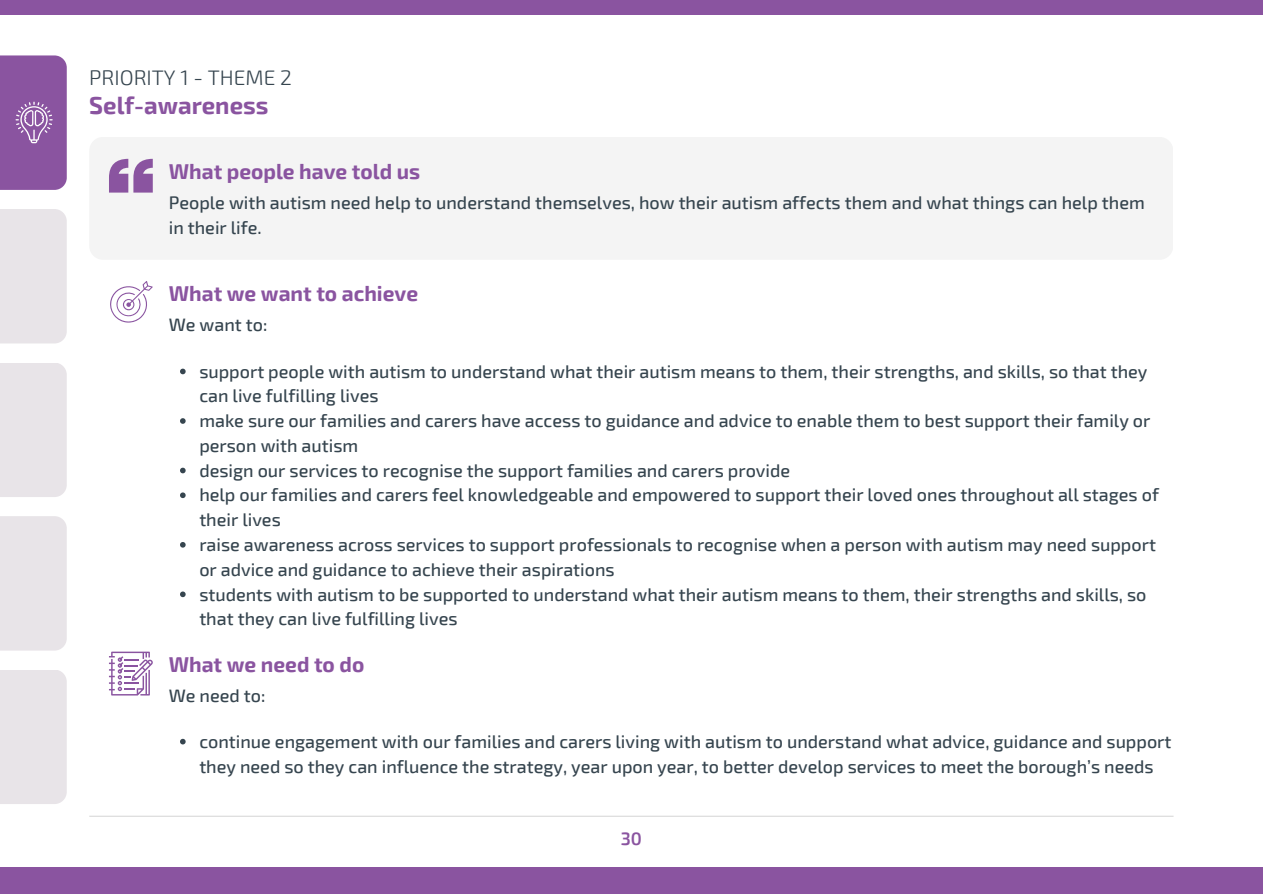
<style>
.page{position:relative;width:1263px;height:894px;background:#fff}
.page>*{position:absolute;margin:0;border:0;box-sizing:border-box;transform-origin:0 0}
.t1{font:700 24px "Exo 2";color:#8a54a0}
.t2{font:700 21px "Exo 2";color:#8a54a0}
.t3{font:300 21px "Exo 2";color:#36454f}
.t4{font:500 18px/24.8px "Exo 2";color:#36454f}
.t5{font:600 18px "Exo 2";color:#8a54a0}
</style>
<div class="page">
<div style="left:0;top:867px;width:1263px;height:26px;background:#8a54a0"></div>
<div style="left:0;top:0;width:1263px;height:15px;background:#8a54a0"></div>
<hr style="left:89px;top:815px;width:1084px;height:1px;background:#d9d9d9">
<div style="left:0;top:55px;width:67px;height:135px;background:#8a54a0"></div>
<div style="left:0;top:209px;width:67px;height:134px;background:#e8e4e8"></div>
<div style="left:0;top:362px;width:67px;height:135px;background:#e8e4e8"></div>
<div style="left:0;top:516px;width:67px;height:134px;background:#e8e4e8"></div>
<div style="left:0;top:669px;width:67px;height:134px;background:#e8e4e8"></div>
<svg style="left:16px;top:102px;width:37px;height:41px"></svg>
<div style="left:89px;top:137px;width:1084px;height:123px;background:#f4f4f4;border-radius:14px"></div>
<svg style="left:109px;top:159px;width:44px;height:33px"></svg>
<svg style="left:110px;top:281px;width:43px;height:41px"></svg>
<svg style="left:180px;top:368px;width:6px;height:6px"></svg>
<svg style="left:180px;top:418px;width:6px;height:5px"></svg>
<svg style="left:180px;top:467px;width:6px;height:6px"></svg>
<svg style="left:180px;top:492px;width:6px;height:6px"></svg>
<svg style="left:180px;top:542px;width:6px;height:5px"></svg>
<svg style="left:180px;top:591px;width:6px;height:6px"></svg>
<svg style="left:109px;top:651px;width:44px;height:44px"></svg>
<svg style="left:180px;top:738px;width:6px;height:6px"></svg>
<p class="t3" style="left:89px;top:64px;width:204px">PRIORITY 1 - THEME 2</p>
<p class="t1" style="left:89px;top:90px;width:181px">Self-awareness</p>
<p class="t2" style="left:169px;top:158px;width:253px">What people have told us</p>
<p class="t4" style="left:169px;top:189px;width:977px">People with autism need help to understand themselves, how their autism affects them and what things can help them in their life.</p>
<p class="t2" style="left:169px;top:280px;width:251px">What we want to achieve</p>
<p class="t4" style="left:169px;top:311px;width:100px">We want to:</p>
<p class="t4" style="left:199px;top:358px;width:950px">support people with autism to understand what their autism means to them, their strengths, and skills, so that they can live fulfilling lives</p>
<p class="t4" style="left:199px;top:407px;width:953px">make sure our families and carers have access to guidance and advice to enable them to best support their family or person with autism</p>
<p class="t4" style="left:199px;top:457px;width:592px">design our services to recognise the support families and carers provide</p>
<p class="t4" style="left:199px;top:481px;width:961px">help our families and carers feel knowledgeable and empowered to support their loved ones throughout all stages of their lives</p>
<p class="t4" style="left:199px;top:531px;width:958px">raise awareness across services to support professionals to recognise when a person with autism may need support or advice and guidance to achieve their aspirations</p>
<p class="t4" style="left:199px;top:580px;width:949px">students with autism to be supported to understand what their autism means to them, their strengths and skills, so that they can live fulfilling lives</p>
<p class="t2" style="left:169px;top:650px;width:197px">What we need to do</p>
<p class="t4" style="left:169px;top:682px;width:98px">We need to:</p>
<p class="t4" style="left:199px;top:728px;width:974px">continue engagement with our families and carers living with autism to understand what advice, guidance and support they need so they can influence the strategy, year upon year, to better develop services to meet the borough’s needs</p>
<p class="t5" style="left:621px;top:826px;width:23px">30</p>
</div>
